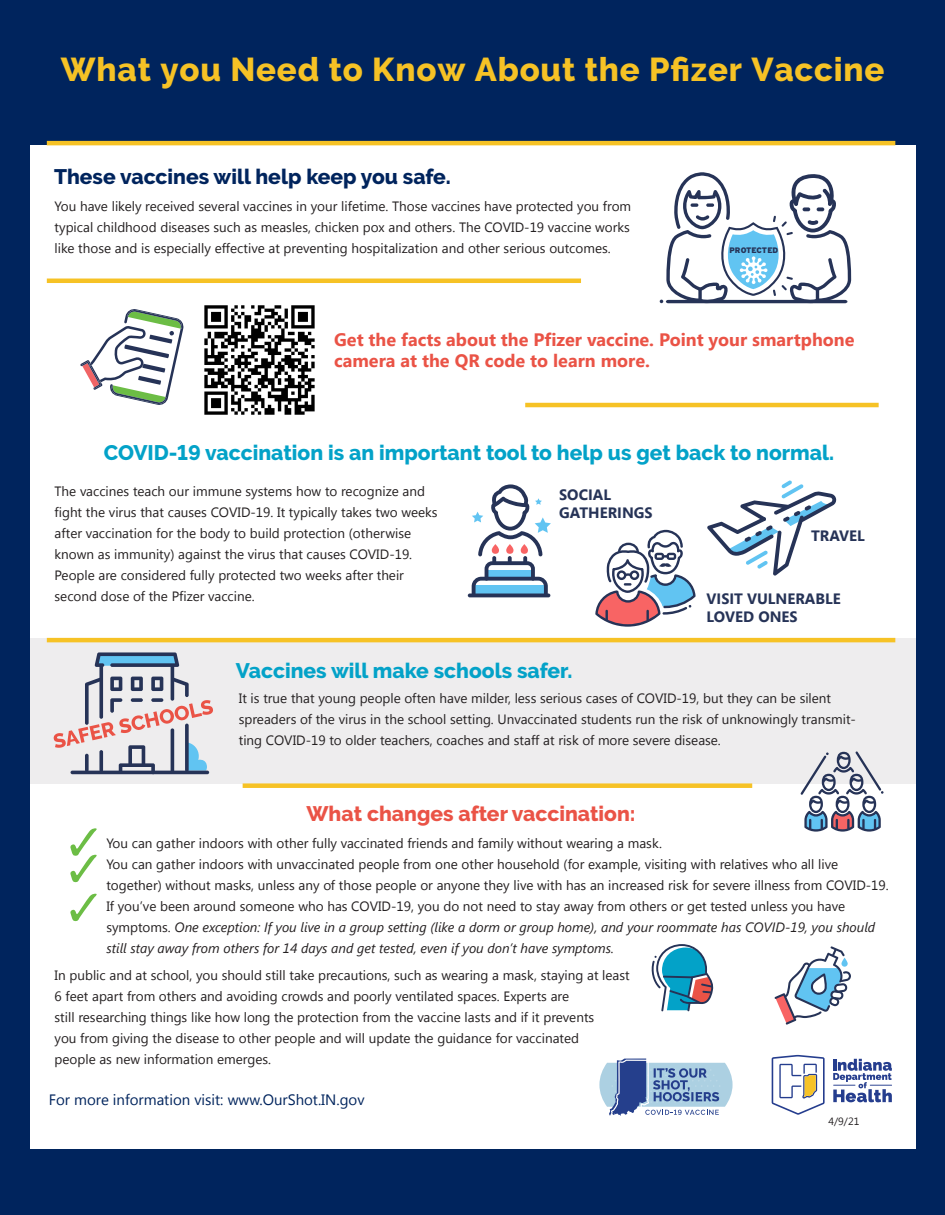
<style>
.page{position:relative;width:945px;height:1215px;background:#00245d}
.page>*{position:absolute;margin:0;border:0;box-sizing:border-box;transform-origin:0 0}
.t1{font:800 33px "Raleway";letter-spacing:.025em;color:#f6c225}
.t2{font:800 21px "Raleway";color:#03a2c8}
.t3{font:800 21px "Raleway";color:#00245d}
.t4{font:800 21px "Raleway";color:#ea5346}
.t5{font:700 18px/21px "Segoe UI";color:#ea5346}
.t6{font:700 15px/18px "Segoe UI";color:#263357}
.t7{font:15px "Segoe UI";color:#00245d}
.t8{font:13.5px/21px "Segoe UI";color:#231f20}
.t9{font:10.5px "Segoe UI";color:#231f20}
.t10{font:900 7.95px "Interstate";color:#263357}
.s1{font-style:italic}
</style>
<div class="page">
<div style="left:30px;top:145px;width:885px;height:1004px;background:#fff"></div>
<svg style="left:599px;top:1059px;width:134px;height:57px"></svg>
<div style="left:30px;top:639px;width:885px;height:145px;background:#eeedee"></div>
<hr style="left:47px;top:279px;width:534px;height:4px;background:#f6c225">
<hr style="left:525px;top:403px;width:354px;height:4px;background:#f6c225">
<hr style="left:47px;top:638px;width:848px;height:4px;background:#f6c225">
<div style="left:243px;top:783px;width:509px;height:5px;background:#f6c225"></div>
<hr style="left:47px;top:141px;width:848px;height:4px;background:#f6c225">
<svg style="left:772px;top:1055px;width:53px;height:60px"></svg>
<svg style="left:833px;top:1059px;width:59px;height:43px"></svg>
<svg style="left:70px;top:828px;width:27px;height:55px"></svg>
<svg style="left:70px;top:894px;width:27px;height:28px"></svg>
<img style="left:204px;top:305px;width:111px;height:110px">
<svg style="left:99px;top:665px;width:4px;height:54px"></svg>
<hr style="left:171px;top:665px;width:3px;height:36px;background:#263357;border-radius:2px">
<svg style="left:95px;top:652px;width:84px;height:15px"></svg>
<svg style="left:54px;top:677px;width:159px;height:97px"></svg>
<svg style="left:472px;top:484px;width:79px;height:112px"></svg>
<svg style="left:521px;top:544px;width:7px;height:10px"></svg>
<hr style="left:468px;top:594px;width:82px;height:3px;background:#263357;border-radius:2px">
<svg style="left:707px;top:480px;width:130px;height:96px"></svg>
<svg style="left:800px;top:751px;width:84px;height:81px"></svg>
<svg style="left:595px;top:530px;width:101px;height:97px"></svg>
<svg style="left:774px;top:946px;width:77px;height:79px"></svg>
<svg style="left:651px;top:944px;width:63px;height:67px"></svg>
<svg style="left:80px;top:309px;width:104px;height:96px"></svg>
<svg style="left:660px;top:172px;width:191px;height:131px"></svg>
<h1 class="t1" style="left:61px;top:51px;width:825px">What you Need to Know About the Pfizer Vaccine</h1>
<h2 class="t3" style="left:54px;top:165px;width:398px">These vaccines will help keep you safe.</h2>
<p class="t8" style="left:55px;top:195px;width:578px;text-align:justify">You have likely received several vaccines in your lifetime. Those vaccines have protected you from typical childhood diseases such as measles, chicken pox and others. The COVID-19 vaccine works like those and is especially effective at preventing hospitalization and other serious outcomes.</p>
<p class="t10" style="left:730px;top:246px;width:50px">PROTECTED</p>
<h3 class="t5" style="left:334px;top:328px;width:522px">Get the facts about the Pfizer vaccine. Point your smartphone camera at the QR code to learn more.</h3>
<h2 class="t2" style="left:104px;top:441px;width:732px">COVID-19 vaccination is an important tool to help us get back to normal.</h2>
<p class="t8" style="left:55px;top:480px;width:385px">The vaccines teach our immune systems how to recognize and fight the virus that causes COVID-19. It typically takes two weeks after vaccination for the body to build protection (otherwise known as immunity) against the virus that causes COVID-19.<br>People are considered fully protected two weeks after their second dose of the Pfizer vaccine.</p>
<p class="t6" style="left:559px;top:485px;width:95px">SOCIAL<br>GATHERINGS</p>
<h2 class="t2" style="left:236px;top:659px;width:338px">Vaccines will make schools safer.</h2>
<p class="t6" style="left:811px;top:526px;width:55px">TRAVEL</p>
<p class="t6" style="left:707px;top:590px;width:136px">VISIT VULNERABLE<br>LOVED ONES</p>
<p class="t8" style="left:239px;top:688px;width:619px">It is true that young people often have milder, less serious cases of COVID-19, but they can be silent spreaders of the virus in the school setting. Unvaccinated students run the risk of unknowingly transmit&shy;ting COVID-19 to older teachers, coaches and staff at risk of more severe disease.</p>
<h2 class="t4" style="left:306px;top:801px;width:331px">What changes after vaccination:</h2>
<p class="t8" style="left:106px;top:832px;width:784px">You can gather indoors with other fully vaccinated friends and family without wearing a mask.<br>You can gather indoors with unvaccinated people from one other household (for example, visiting with relatives who all live together) without masks, unless any of those people or anyone they live with has an increased risk for severe illness from COVID-19.<br>If you’ve been around someone who has COVID-19, you do not need to stay away from others or get tested unless you have symptoms. <span class="s1">One exception: If you live in a group setting (like a dorm or group home), and your roommate has COVID-19, you should still stay away from others for 14 days and get tested, even if you don’t have symptoms.</span></p>
<p class="t8" style="left:55px;top:964px;width:577px">In public and at school, you should still take precautions, such as wearing a mask, staying at least 6 feet apart from others and avoiding crowds and poorly ventilated spaces. Experts are<br>still researching things like how long the protection from the vaccine lasts and if it prevents<br>you from giving the disease to other people and will update the guidance for vaccinated<br>people as new information emerges.</p>
<p class="t7" style="left:49px;top:1089px;width:317px">For more information visit: www.OurShot.IN.gov</p>
<p class="t9" style="left:829px;top:1114px;width:32px">4/9/21</p>
</div>
